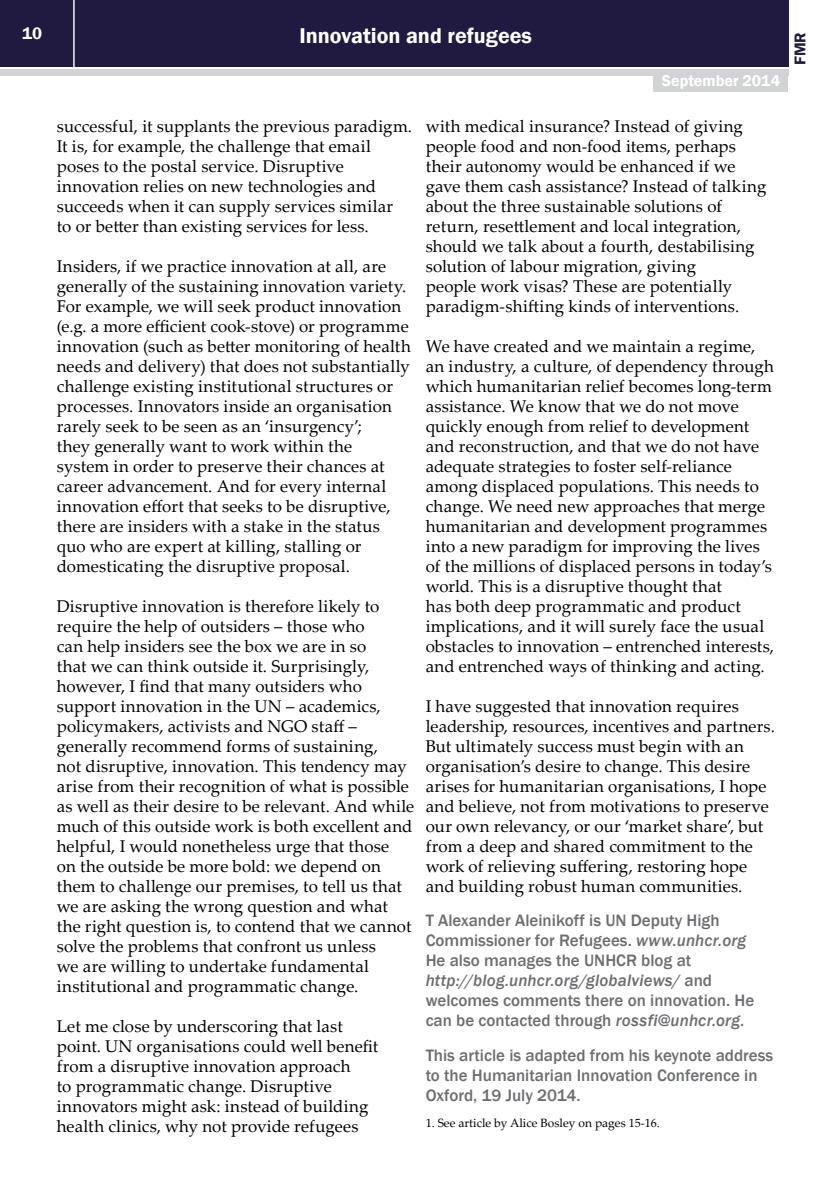
<style>
.page{position:relative;width:840px;height:1191px;background:#fff}
.page>*{position:absolute;margin:0;border:0;box-sizing:border-box;transform-origin:0 0}
.t1{font:600 22px "Franklin Gothic";color:#fff}
.t2{font:17px/20px "Palatino Linotype";letter-spacing:.01em;color:#000}
.t3{font:500 17px/20px "Franklin Gothic";color:#6d6e71}
.t4{font:600 17px "Franklin Gothic";color:#fff}
.t5{font:600 16px "Franklin Gothic";color:#fff}
.t6{font:600 16px "Franklin Gothic";color:#211a40}
.t7{font:12px "Palatino Linotype";color:#000}
.s1{font-style:italic}
</style>
<div class="page">
<div style="left:0;top:0;width:787px;height:66px;background:#211a40"></div>
<div style="left:0;top:69px;width:787px;height:6px;background:#d1d3d4"></div>
<hr style="left:73px;top:0;width:2px;height:67px;background:#fff">
<div style="left:653px;top:74px;width:134px;height:18px;background:#d1d3d4"></div>
<p class="t4" style="left:22px;top:23px;width:21px">10</p>
<p class="t1" style="left:299px;top:22px;width:234px">Innovation and refugees</p>
<p class="t5" style="left:661px;top:71px;width:120px">September 2014</p>
<p class="t2" style="left:57px;top:116px;width:357px">successful, it supplants the previous paradigm.<br>It is, for example, the challenge that email poses to the postal service. Disruptive innovation relies on new technologies and succeeds when it can supply services similar to or better than existing services for less.</p>
<p class="t2" style="left:57px;top:256px;width:355px">Insiders, if we practice innovation at all, are generally of the sustaining innovation variety.<br>For example, we will seek product innovation (e.g. a more efficient cook-stove) or programme innovation (such as better monitoring of health needs and delivery) that does not substantially challenge existing institutional structures or processes. Innovators inside an organisation rarely seek to be seen as an ‘insurgency’;<br>they generally want to work within the<br>system in order to preserve their chances at career advancement. And for every internal innovation effort that seeks to be disruptive, there are insiders with a stake in the status quo who are expert at killing, stalling or domesticating the disruptive proposal.</p>
<p class="t2" style="left:57px;top:595px;width:359px">Disruptive innovation is therefore likely to require the help of outsiders – those who<br>can help insiders see the box we are in so<br>that we can think outside it. Surprisingly, however, I find that many outsiders who support innovation in the UN – academics, policymakers, activists and NGO staff – generally recommend forms of sustaining,<br>not disruptive, innovation. This tendency may arise from their recognition of what is possible as well as their desire to be relevant. And while much of this outside work is both excellent and helpful, I would nonetheless urge that those<br>on the outside be more bold: we depend on them to challenge our premises, to tell us that we are asking the wrong question and what the right question is, to contend that we cannot solve the problems that confront us unless<br>we are willing to undertake fundamental institutional and programmatic change.</p>
<p class="t2" style="left:57px;top:1015px;width:323px">Let me close by underscoring that last point. UN organisations could well benefit from a disruptive innovation approach<br>to programmatic change. Disruptive innovators might ask: instead of building health clinics, why not provide refugees</p>
<p class="t2" style="left:425px;top:115px;width:342px">with medical insurance? Instead of giving people food and non-food items, perhaps their autonomy would be enhanced if we gave them cash assistance? Instead of talking about the three sustainable solutions of return, resettlement and local integration, should we talk about a fourth, destabilising solution of labour migration, giving<br>people work visas? These are potentially paradigm-shifting kinds of interventions.</p>
<p class="t2" style="left:425px;top:335px;width:350px">We have created and we maintain a regime, an industry, a culture, of dependency through which humanitarian relief becomes long-term assistance. We know that we do not move quickly enough from relief to development and reconstruction, and that we do not have adequate strategies to foster self-reliance among displaced populations. This needs to change. We need new approaches that merge humanitarian and development programmes into a new paradigm for improving the lives of the millions of displaced persons in today’s world. This is a disruptive thought that<br>has both deep programmatic and product implications, and it will surely face the usual obstacles to innovation – entrenched interests, and entrenched ways of thinking and acting.</p>
<p class="t2" style="left:425px;top:695px;width:350px">I have suggested that innovation requires leadership, resources, incentives and partners.<br>But ultimately success must begin with an organisation’s desire to change. This desire arises for humanitarian organisations, I hope and believe, not from motivations to preserve our own relevancy, or our ‘market share’, but from a deep and shared commitment to the work of relieving suffering, restoring hope and building robust human communities.</p>
<p class="t3" style="left:425px;top:910px;width:330px">T Alexander Aleinikoff is UN Deputy High Commissioner for Refugees. <span class="s1">www.unhcr.org </span>He also manages the UNHCR blog at <span class="s1">http://blog.unhcr.org/globalviews/</span> and welcomes comments there on innovation. He can be contacted through <span class="s1">rossfi@unhcr.org</span>.</p>
<p class="t3" style="left:425px;top:1045px;width:349px">This article is adapted from his keynote address to the Humanitarian Innovation Conference in<br>Oxford, 19 July 2014.</p>
<p class="t7" style="left:425px;top:1114px;width:235px">1. See article by Alice Bosley on pages 15-16.</p>
<p class="t6" style="left:789px;top:65px;width:35px;rotate:-90deg">FMR</p>
</div>
